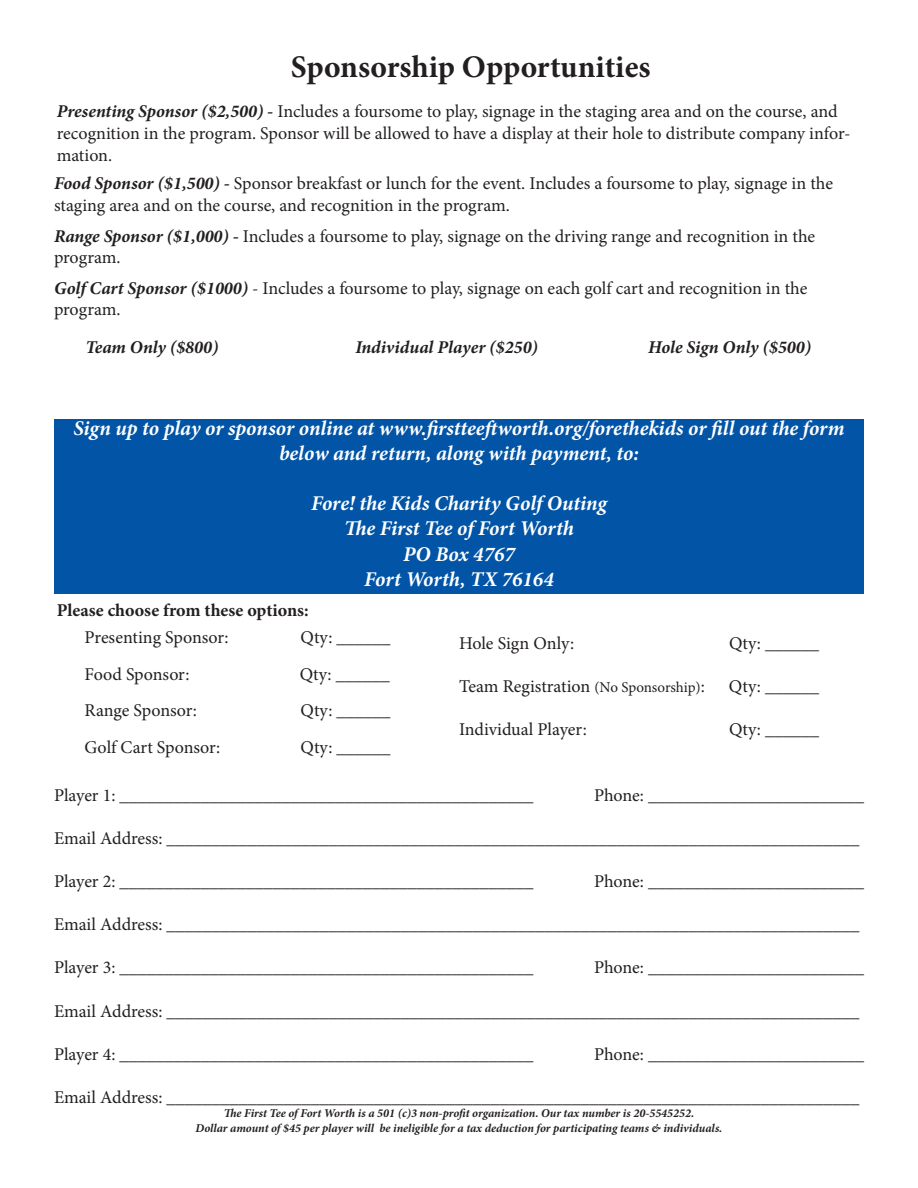
<style>
.page{position:relative;width:918px;height:1188px;background:#fff}
.page>*{position:absolute;margin:0;border:0;box-sizing:border-box;transform-origin:0 0}
.t1{font:700 31.5px "Minion Pro";color:#231f20}
.t2{font:italic 700 21px/25.2px "Minion Pro";letter-spacing:-.005em;color:#fff;text-align:center}
.t3{font:18px/21.6px "Minion Pro";letter-spacing:-.005em;color:#231f20}
.t4{font:italic 700 18px "Minion Pro";color:#231f20}
.t5{font:700 18px "Minion Pro";color:#231f20}
.t6{font:italic 700 12px "Minion Pro";letter-spacing:-.005em;color:#231f20}
.s1{font-weight:700;font-style:italic}
.s2{font-size:15px}
</style>
<div class="page">
<div style="left:54px;top:419px;width:810px;height:175px;background:#0154a6"></div>
<p class="t1" style="left:291px;top:45px;width:361px">Sponsorship Opportunities</p>
<p class="t3" style="left:57px;top:101px;width:795px"><span class="s1">Presenting Sponsor ($2,500) -</span> Includes a foursome to play, signage in the staging area and on the course, and recognition in the program. Sponsor will be allowed to have a display at their hole to distribute company infor&shy;mation.</p>
<p class="t3" style="left:54px;top:173px;width:781px"><span class="s1">Food Sponsor ($1,500) -</span> Sponsor breakfast or lunch for the event. Includes a foursome to play, signage in the staging area and on the course, and recognition in the program.</p>
<p class="t3" style="left:54px;top:225px;width:763px"><span class="s1">Range Sponsor ($1,000) -</span> Includes a foursome to play, signage on the driving range and recognition in the program.</p>
<p class="t3" style="left:54px;top:277px;width:755px"><span class="s1">Golf Cart Sponsor ($1000)</span> - Includes a foursome to play, signage on each golf cart and recognition in the program.</p>
<p class="t4" style="left:86px;top:335px;width:134px">Team Only ($800)</p>
<p class="t4" style="left:356px;top:335px;width:184px">Individual Player ($250)</p>
<p class="t4" style="left:648px;top:335px;width:165px">Hole Sign Only ($500)</p>
<p class="t2" style="left:73px;top:415px;width:773px">Sign up to play or sponsor online at www.firstteeftworth.org/forethekids or fill out the form below and return, along with payment, to:</p>
<p class="t2" style="left:311px;top:491px;width:297px">Fore! the Kids Charity Golf Outing</p>
<p class="t2" style="left:344px;top:516px;width:231px">The First Tee of Fort Worth</p>
<p class="t2" style="left:403px;top:541px;width:113px">PO Box 4767</p>
<p class="t2" style="left:364px;top:566px;width:191px">Fort Worth, TX 76164</p>
<p class="t5" style="left:57px;top:598px;width:253px">Please choose from these options:</p>
<p class="t3" style="left:85px;top:627px;width:146px">Presenting Sponsor:</p>
<p class="t3" style="left:301px;top:627px;width:92px">Qty: ______</p>
<p class="t3" style="left:85px;top:663px;width:106px">Food Sponsor:</p>
<p class="t3" style="left:300px;top:663px;width:92px">Qty: ______</p>
<p class="t3" style="left:85px;top:700px;width:114px">Range Sponsor:</p>
<p class="t3" style="left:301px;top:700px;width:92px">Qty: ______</p>
<p class="t3" style="left:85px;top:736px;width:137px">Golf Cart Sponsor:</p>
<p class="t3" style="left:301px;top:736px;width:92px">Qty: ______</p>
<p class="t3" style="left:459px;top:632px;width:117px">Hole Sign Only:</p>
<p class="t3" style="left:729px;top:632px;width:92px">Qty: ______</p>
<p class="t3" style="left:459px;top:675px;width:247px">Team Registration <span class="s2">(No Sponsorship)</span>:</p>
<p class="t3" style="left:729px;top:675px;width:92px">Qty: ______</p>
<p class="t3" style="left:459px;top:719px;width:129px">Individual Player:</p>
<p class="t3" style="left:729px;top:719px;width:92px">Qty: ______</p>
<p class="t3" style="left:54px;top:784px;width:481px">Player 1: ______________________________________________</p>
<p class="t3" style="left:594px;top:784px;width:271px">Phone: ________________________</p>
<p class="t3" style="left:54px;top:827px;width:807px">Email Address: _____________________________________________________________________________</p>
<p class="t3" style="left:54px;top:871px;width:481px">Player 2: ______________________________________________</p>
<p class="t3" style="left:594px;top:871px;width:271px">Phone: ________________________</p>
<p class="t3" style="left:54px;top:914px;width:807px">Email Address: _____________________________________________________________________________</p>
<p class="t3" style="left:54px;top:957px;width:481px">Player 3: ______________________________________________</p>
<p class="t3" style="left:594px;top:957px;width:271px">Phone: ________________________</p>
<p class="t3" style="left:54px;top:1000px;width:807px">Email Address: _____________________________________________________________________________</p>
<p class="t3" style="left:54px;top:1043px;width:481px">Player 4: ______________________________________________</p>
<p class="t3" style="left:594px;top:1043px;width:271px">Phone: ________________________</p>
<p class="t3" style="left:54px;top:1087px;width:807px">Email Address: _____________________________________________________________________________</p>
<p class="t6" style="left:224px;top:1105px;width:472px">The First Tee of Fort Worth is a 501 (c)3 non-profit organization. Our tax number is 20-5545252.</p>
<p class="t6" style="left:196px;top:1119px;width:528px">Dollar amount of $45 per player will be ineligible for a tax deduction for participating teams &amp; individuals.</p>
</div>
